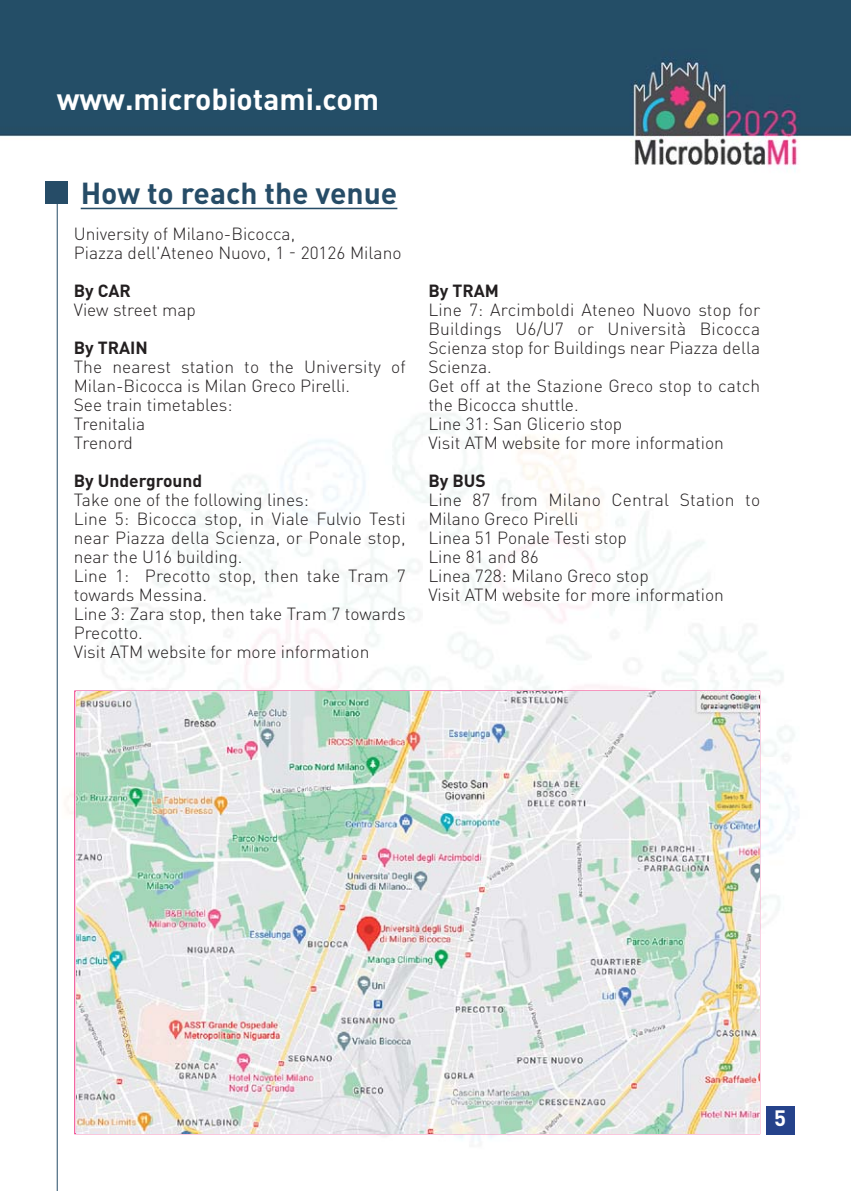
<style>
.page{position:relative;width:851px;height:1191px;background:#fff}
.page>*{position:absolute;margin:0;border:0;box-sizing:border-box;transform-origin:0 0}
.t1{font:700 30px "DIN Pro";color:#fff}
.t2{font:700 30px "DIN Pro";color:#264c67}
.t3{font:700 22px "DIN Pro";color:#fff}
.t4{font:300 17.4px/19px "DIN Pro";color:#231f20}
.t5{font:700 17.4px "DIN Pro";color:#231f20}
</style>
<div class="page">
<img style="left:0;top:0;width:850px;height:1191px">
<hr style="left:57px;top:181px;width:1px;height:1010px;background:#264c67">
<div style="left:765px;top:1106px;width:29px;height:28px;background:#25428b"></div>
<div style="left:45px;top:181px;width:23px;height:23px;background:#264c67"></div>
<img style="left:76px;top:691px;width:683px;height:442px">
<hr style="left:81px;top:208px;width:316px;height:1px;background:#264c67">
<h1 class="t1" style="left:57px;top:88px;width:324px">www.microbiotami.com</h1>
<h1 class="t2" style="left:81px;top:183px;width:318px">How to reach the venue</h1>
<p class="t4" style="left:74px;top:226px;width:329px">University of Milano-Bicocca,<br>Piazza dell'Ateneo Nuovo, 1 - 20126 Milano</p>
<p class="t5" style="left:74px;top:285px;width:59px">By CAR</p>
<p class="t4" style="left:74px;top:302px;width:124px">View street map</p>
<p class="t5" style="left:74px;top:342px;width:76px">By TRAIN</p>
<p class="t4" style="left:74px;top:359px;width:333px">The nearest station to the University of<br>Milan-Bicocca is Milan Greco Pirelli.<br>See train timetables:<br>Trenitalia<br>Trenord</p>
<p class="t5" style="left:74px;top:475px;width:130px">By Underground</p>
<p class="t4" style="left:74px;top:492px;width:333px">Take one of the following lines:<br>Line 5: Bicocca stop, in Viale Fulvio Testi near Piazza della Scienza, or Ponale stop, near the U16 building.<br>Line 1: Precotto stop, then take Tram 7 towards Messina.<br>Line 3: Zara stop, then take Tram 7 towards<br>Precotto.<br>Visit ATM website for more information</p>
<p class="t5" style="left:428px;top:285px;width:72px">By TRAM</p>
<p class="t4" style="left:428px;top:302px;width:333px">Line 7: Arcimboldi Ateneo Nuovo stop for<br>Buildings U6/U7 or Università Bicocca<br>Scienza stop for Buildings near Piazza della<br>Scienza.<br>Get off at the Stazione Greco stop to catch the Bicocca shuttle.<br>Line 31: San Glicerio stop<br>Visit ATM website for more information</p>
<p class="t5" style="left:428px;top:475px;width:59px">By BUS</p>
<p class="t4" style="left:428px;top:492px;width:333px">Line 87 from Milano Central Station to<br>Milano Greco Pirelli<br>Linea 51 Ponale Testi stop<br>Line 81 and 86<br>Linea 728: Milano Greco stop<br>Visit ATM website for more information</p>
<p class="t3" style="left:774px;top:1110px;width:13px">5</p>
</div>
